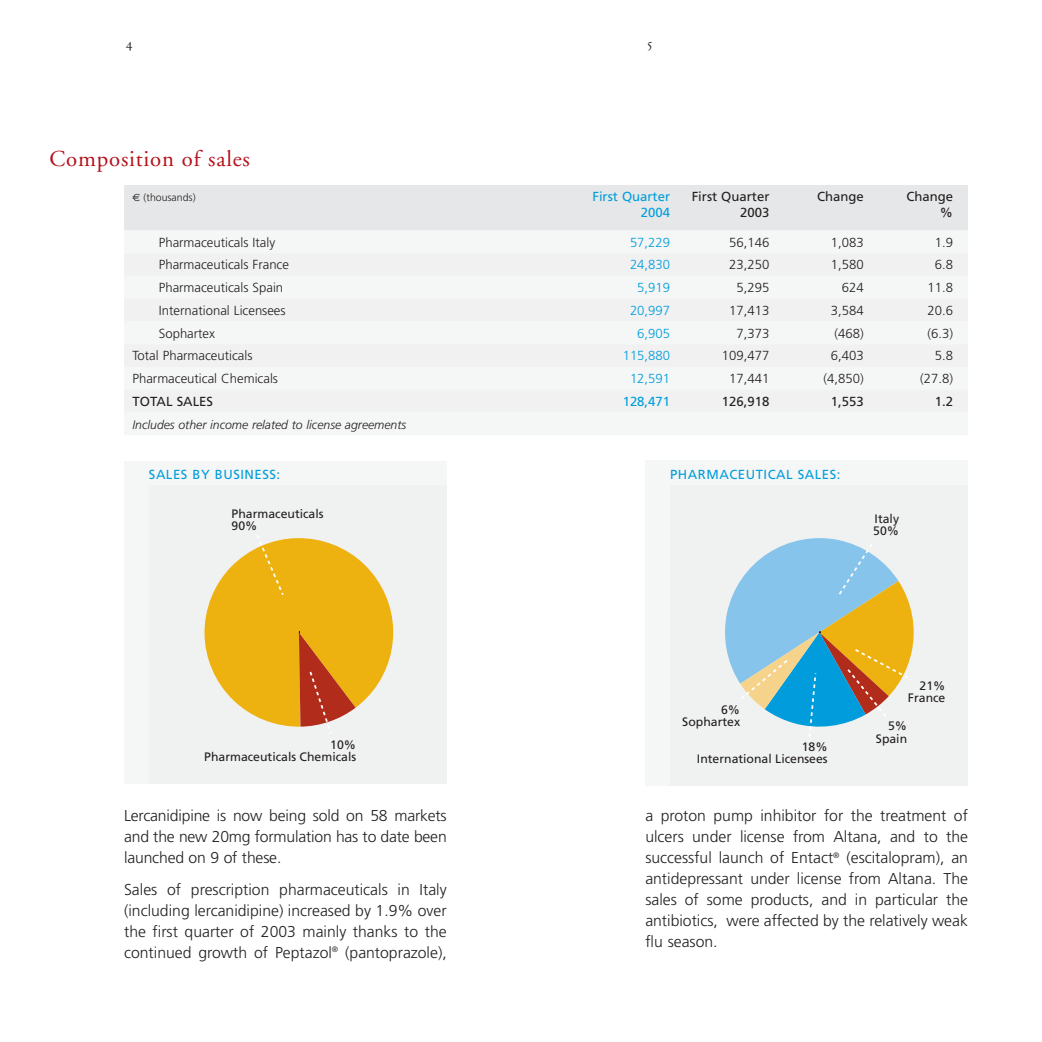
<style>
.page{position:relative;width:1042px;height:1042px;background:#fff}
.page>*{position:absolute;margin:0;border:0;box-sizing:border-box;transform-origin:0 0}
.t1{font:22.75px "Adobe Garamond";letter-spacing:.035em;color:#b5111a}
.t2{font:300 15.75px/21px "Frutiger";color:#231f20;text-align:justify}
.t3{font:14px "Adobe Garamond Regular SC";color:#231f20}
.t4{font:300 13.12px "Frutiger";color:#231f20}
.t5{font:13.12px "Frutiger";color:#231f20}
.t6{font:13.12px "Frutiger";letter-spacing:.04em;color:#009ddc}
.t7{font:300 13.12px "Frutiger";color:#009ddc}
.t8{font:13.12px "Frutiger";color:#009ddc}
.t9{font:12.25px/12.2px "Frutiger";color:#231f20;text-align:right}
.t10{font:italic 300 12.25px "Frutiger";color:#231f20}
.t11{font:300 10.5px "Frutiger";color:#231f20}
.s1{font-family:"Euro Sans";font-weight:400}
</style>
<div class="page">
<div style="left:124px;top:461px;width:322px;height:323px;background:#f5f6f6"></div>
<div style="left:149px;top:486px;width:297px;height:298px;background:#f0f1f1"></div>
<svg style="left:204px;top:535px;width:189px;height:198px"></svg>
<div style="left:124px;top:185px;width:843px;height:46px;background:#e6e7e8"></div>
<div style="left:124px;top:230px;width:843px;height:23px;background:#f5f6f6"></div>
<div style="left:124px;top:253px;width:843px;height:23px;background:#f1f1f2"></div>
<div style="left:124px;top:276px;width:843px;height:23px;background:#f5f6f6"></div>
<div style="left:124px;top:299px;width:843px;height:23px;background:#f1f1f2"></div>
<div style="left:124px;top:321px;width:843px;height:23px;background:#f5f6f6"></div>
<div style="left:124px;top:344px;width:843px;height:23px;background:#f1f1f2"></div>
<div style="left:124px;top:367px;width:843px;height:23px;background:#f5f6f6"></div>
<div style="left:124px;top:390px;width:843px;height:23px;background:#f1f1f2"></div>
<div style="left:124px;top:412px;width:843px;height:23px;background:#f5f6f6"></div>
<div style="left:645px;top:461px;width:322px;height:325px;background:#f5f6f6"></div>
<div style="left:670px;top:486px;width:297px;height:300px;background:#f0f1f1"></div>
<svg style="left:725px;top:538px;width:189px;height:198px"></svg>
<p class="t3" style="left:126px;top:38px;width:8px">4</p>
<p class="t3" style="left:647px;top:38px;width:7px">5</p>
<h1 class="t1" style="left:50px;top:149px;width:202px">Composition of sales</h1>
<p class="t11" style="left:132px;top:193px;width:65px"><span class="s1">€</span> (thousands)</p>
<p class="t8" style="left:592px;top:191px;width:79px">First Quarter</p>
<p class="t5" style="left:691px;top:191px;width:79px">First Quarter</p>
<p class="t5" style="left:816px;top:191px;width:48px">Change</p>
<p class="t5" style="left:906px;top:191px;width:48px">Change</p>
<p class="t6" style="left:640px;top:207px;width:31px">2004</p>
<p class="t5" style="left:740px;top:207px;width:31px">2003</p>
<p class="t5" style="left:939px;top:207px;width:15px">%</p>
<p class="t4" style="left:159px;top:237px;width:118px">Pharmaceuticals Italy</p>
<p class="t7" style="left:630px;top:237px;width:42px">57,229</p>
<p class="t4" style="left:729px;top:237px;width:42px">56,146</p>
<p class="t4" style="left:830px;top:237px;width:34px">1,083</p>
<p class="t4" style="left:934px;top:237px;width:20px">1.9</p>
<p class="t4" style="left:159px;top:259px;width:132px">Pharmaceuticals France</p>
<p class="t7" style="left:630px;top:259px;width:42px">24,830</p>
<p class="t4" style="left:729px;top:259px;width:42px">23,250</p>
<p class="t4" style="left:830px;top:259px;width:34px">1,580</p>
<p class="t4" style="left:934px;top:259px;width:20px">6.8</p>
<p class="t4" style="left:159px;top:282px;width:126px">Pharmaceuticals Spain</p>
<p class="t7" style="left:637px;top:282px;width:34px">5,919</p>
<p class="t4" style="left:736px;top:282px;width:34px">5,295</p>
<p class="t4" style="left:841px;top:282px;width:23px">624</p>
<p class="t4" style="left:927px;top:282px;width:27px">11.8</p>
<p class="t4" style="left:159px;top:305px;width:128px">International Licensees</p>
<p class="t7" style="left:630px;top:305px;width:42px">20,997</p>
<p class="t4" style="left:729px;top:305px;width:42px">17,413</p>
<p class="t4" style="left:830px;top:305px;width:34px">3,584</p>
<p class="t4" style="left:927px;top:305px;width:27px">20.6</p>
<p class="t4" style="left:159px;top:328px;width:58px">Sophartex</p>
<p class="t7" style="left:637px;top:328px;width:34px">6,905</p>
<p class="t4" style="left:736px;top:328px;width:34px">7,373</p>
<p class="t4" style="left:834px;top:328px;width:31px">(468)</p>
<p class="t4" style="left:927px;top:328px;width:27px">(6.3)</p>
<p class="t4" style="left:132px;top:350px;width:121px">Total Pharmaceuticals</p>
<p class="t7" style="left:622px;top:350px;width:49px">115,880</p>
<p class="t4" style="left:721px;top:350px;width:49px">109,477</p>
<p class="t4" style="left:830px;top:350px;width:34px">6,403</p>
<p class="t4" style="left:934px;top:350px;width:20px">5.8</p>
<p class="t4" style="left:132px;top:373px;width:147px">Pharmaceutical Chemicals</p>
<p class="t7" style="left:630px;top:373px;width:42px">12,591</p>
<p class="t4" style="left:729px;top:373px;width:42px">17,441</p>
<p class="t4" style="left:823px;top:373px;width:42px">(4,850)</p>
<p class="t4" style="left:920px;top:373px;width:34px">(27.8)</p>
<p class="t5" style="left:132px;top:396px;width:82px">TOTAL SALES</p>
<p class="t6" style="left:622px;top:396px;width:49px">128,471</p>
<p class="t5" style="left:721px;top:396px;width:49px">126,918</p>
<p class="t5" style="left:830px;top:396px;width:34px">1,553</p>
<p class="t5" style="left:934px;top:396px;width:20px">1.2</p>
<p class="t10" style="left:132px;top:419px;width:275px">Includes other income related to license agreements</p>
<p class="t6" style="left:149px;top:469px;width:133px">SALES BY BUSINESS:</p>
<p class="t6" style="left:670px;top:469px;width:172px">PHARMACEUTICAL SALES:</p>
<p class="t9" style="left:231px;top:508px;width:93px;text-align:left">Pharmaceuticals<br>90%</p>
<p class="t9" style="left:204px;top:739px;width:153px">10%<br>Pharmaceuticals Chemicals</p>
<p class="t2" style="left:124px;top:806px;width:324px">Lercanidipine is now being sold on 58 markets and the new 20mg formulation has to date been launched on 9 of these.</p>
<p class="t2" style="left:124px;top:880px;width:324px">Sales of prescription pharmaceuticals in Italy (including lercanidipine) increased by 1.9% over the first quarter of 2003 mainly thanks to the continued growth of Peptazol<sup>®</sup> (pantoprazole),</p>
<p class="t9" style="left:873px;top:514px;width:27px;text-align:left">Italy<br>50%</p>
<p class="t9" style="left:682px;top:704px;width:59px">6%<br>Sophartex</p>
<p class="t9" style="left:696px;top:742px;width:132px">18%<br>International Licensees</p>
<p class="t9" style="left:907px;top:680px;width:39px">21%<br>France</p>
<p class="t9" style="left:875px;top:721px;width:33px">5%<br>Spain</p>
<p class="t2" style="left:645px;top:806px;width:324px">a proton pump inhibitor for the treatment of ulcers under license from Altana, and to the successful launch of Entact<sup>®</sup> (escitalopram), an antidepressant under license from Altana. The sales of some products, and in particular the antibiotics, were affected by the relatively weak flu season.</p>
</div>
